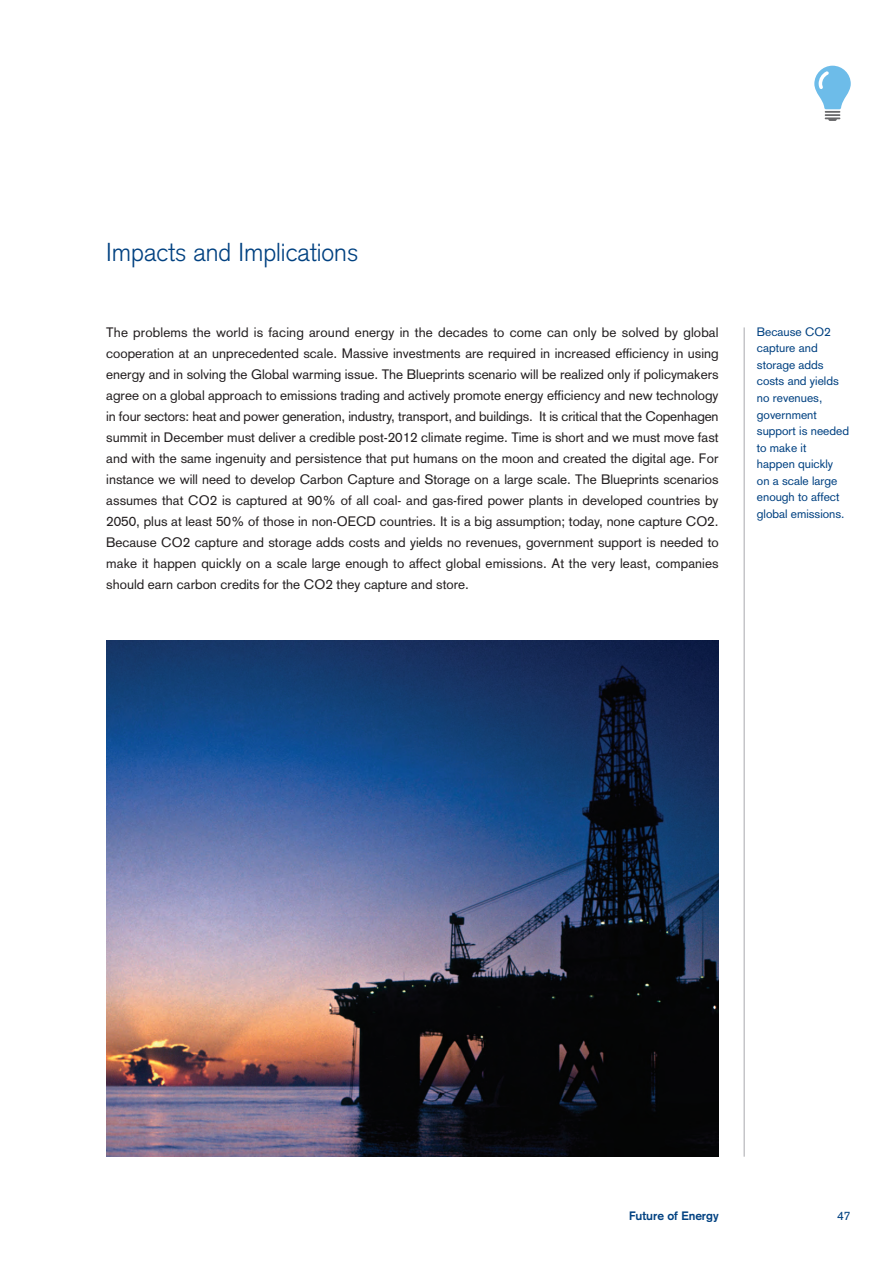
<style>
.page{position:relative;width:893px;height:1263px;background:#fff}
.page>*{position:absolute;margin:0;border:0;box-sizing:border-box;transform-origin:0 0}
.t1{font:300 25.5px "Akzidenz Grotesk";color:#014181}
.t2{font:13.5px/21px "Akzidenz Grotesk";color:#231f20;text-align:justify}
.t3{font:12px/16.5px "Akzidenz Grotesk";color:#014181}
.t4{font:700 12px "Akzidenz Grotesk";color:#014181}
</style>
<div class="page">
<hr style="left:744px;top:327px;width:1px;height:830px;background:#a8a9ad">
<svg style="left:814px;top:66px;width:37px;height:55px"></svg>
<img style="left:106px;top:640px;width:613px;height:517px">
<h1 class="t1" style="left:106px;top:242px;width:254px">Impacts and Implications</h1>
<p class="t2" style="left:106px;top:323px;width:614px">The problems the world is facing around energy in the decades to come can only be solved by global cooperation at an unprecedented scale. Massive investments are required in increased efficiency in using energy and in solving the Global warming issue. The Blueprints scenario will be realized only if policymakers agree on a global approach to emissions trading and actively promote energy efficiency and new technology in four sectors: heat and power generation, industry, transport, and buildings. It is critical that the Copenhagen summit in December must deliver a credible post-2012 climate regime. Time is short and we must move fast and with the same ingenuity and persistence that put humans on the moon and created the digital age. For instance we will need to develop Carbon Capture and Storage on a large scale. The Blueprints scenarios assumes that CO2 is captured at 90% of all coal- and gas-fired power plants in developed countries by 2050, plus at least 50% of those in non-OECD countries. It is a big assumption; today, none capture CO2.<br>Because CO2 capture and storage adds costs and yields no revenues, government support is needed to make it happen quickly on a scale large enough to affect global emissions. At the very least, companies should earn carbon credits for the CO2 they capture and store.</p>
<p class="t3" style="left:757px;top:325px;width:94px">Because CO2 capture and storage adds costs and yields no revenues, government support is needed to make it<br>happen quickly<br>on a scale large enough to affect global emissions.</p>
<p class="t4" style="left:629px;top:1212px;width:91px">Future of Energy</p>
<p class="t3" style="left:837px;top:1209px;width:15px">47</p>
</div>
